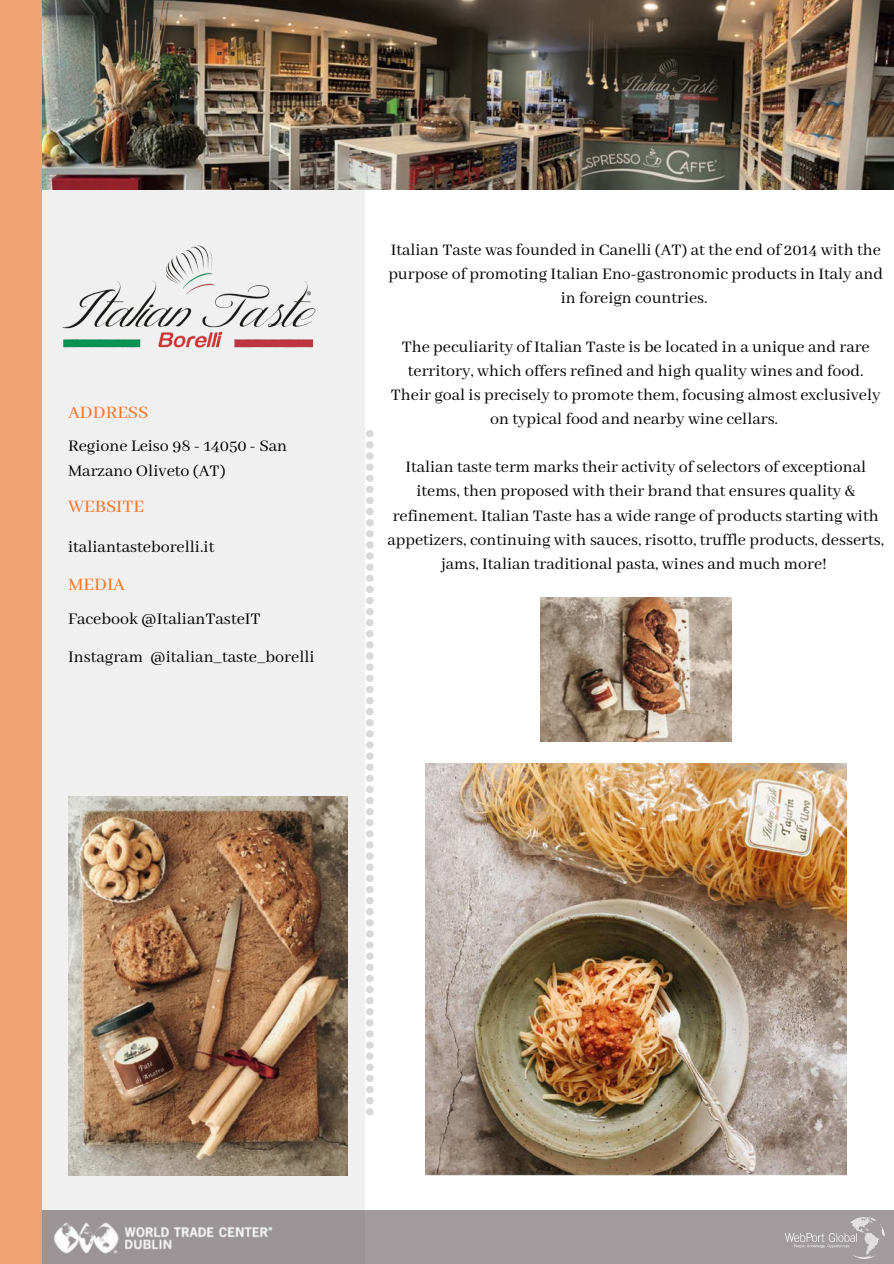
<style>
.page{position:relative;width:894px;height:1264px;background:#fff}
.page>*{position:absolute;margin:0;border:0;box-sizing:border-box;transform-origin:0 0}
.t1{font:500 19.5px "Abhaya Libre";color:#f67b30}
.t2{font:18px/25px "Abhaya Libre";color:#000}
.t3{font:17.85px/24.2px "Abhaya Libre";color:#000;text-align:center}
</style>
<div class="page">
<div style="left:0;top:0;width:364px;height:1263px;background:#f0f0f0"></div>
<svg style="left:366px;top:430px;width:7px;height:685px"></svg>
<div style="left:0;top:0;width:42px;height:1263px;background:#f3a372"></div>
<div style="left:42px;top:1210px;width:851px;height:53px;background:#a29b9e"></div>
<img style="left:54px;top:1222px;width:219px;height:32px">
<img style="left:785px;top:1217px;width:99px;height:40px">
<img style="left:42px;top:0;width:851px;height:189px">
<img style="left:62px;top:245px;width:254px;height:103px">
<img style="left:68px;top:797px;width:279px;height:378px">
<img style="left:540px;top:597px;width:191px;height:144px">
<img style="left:425px;top:764px;width:421px;height:411px">
<p class="t1" style="left:68px;top:402px;width:82px">ADDRESS</p>
<p class="t2" style="left:68px;top:434px;width:221px">Regione Leiso 98 - 14050 - San<br>Marzano Oliveto (AT)</p>
<p class="t1" style="left:68px;top:495px;width:77px">WEBSITE</p>
<p class="t2" style="left:68px;top:534px;width:148px">italiantasteborelli.it</p>
<p class="t1" style="left:68px;top:574px;width:58px">MEDIA</p>
<p class="t2" style="left:68px;top:607px;width:194px">Facebook @ItalianTasteIT</p>
<p class="t2" style="left:68px;top:645px;width:248px">Instagram @italian_taste_borelli</p>
<p class="t3" style="left:388px;top:238px;width:496px">Italian Taste was founded in Canelli (AT) at the end of 2014 with the purpose of promoting Italian Eno-gastronomic products in Italy and in foreign countries.</p>
<p class="t3" style="left:391px;top:335px;width:491px">The peculiarity of Italian Taste is be located in a unique and rare territory, which offers refined and high quality wines and food.<br>Their goal is precisely to promote them, focusing almost exclusively on typical food and nearby wine cellars.</p>
<p class="t3" style="left:387px;top:456px;width:498px">Italian taste term marks their activity of selectors of exceptional items, then proposed with their brand that ensures quality &amp; refinement. Italian Taste has a wide range of products starting with appetizers, continuing with sauces, risotto, truffle products, desserts, jams, Italian traditional pasta, wines and much more!</p>
</div>
